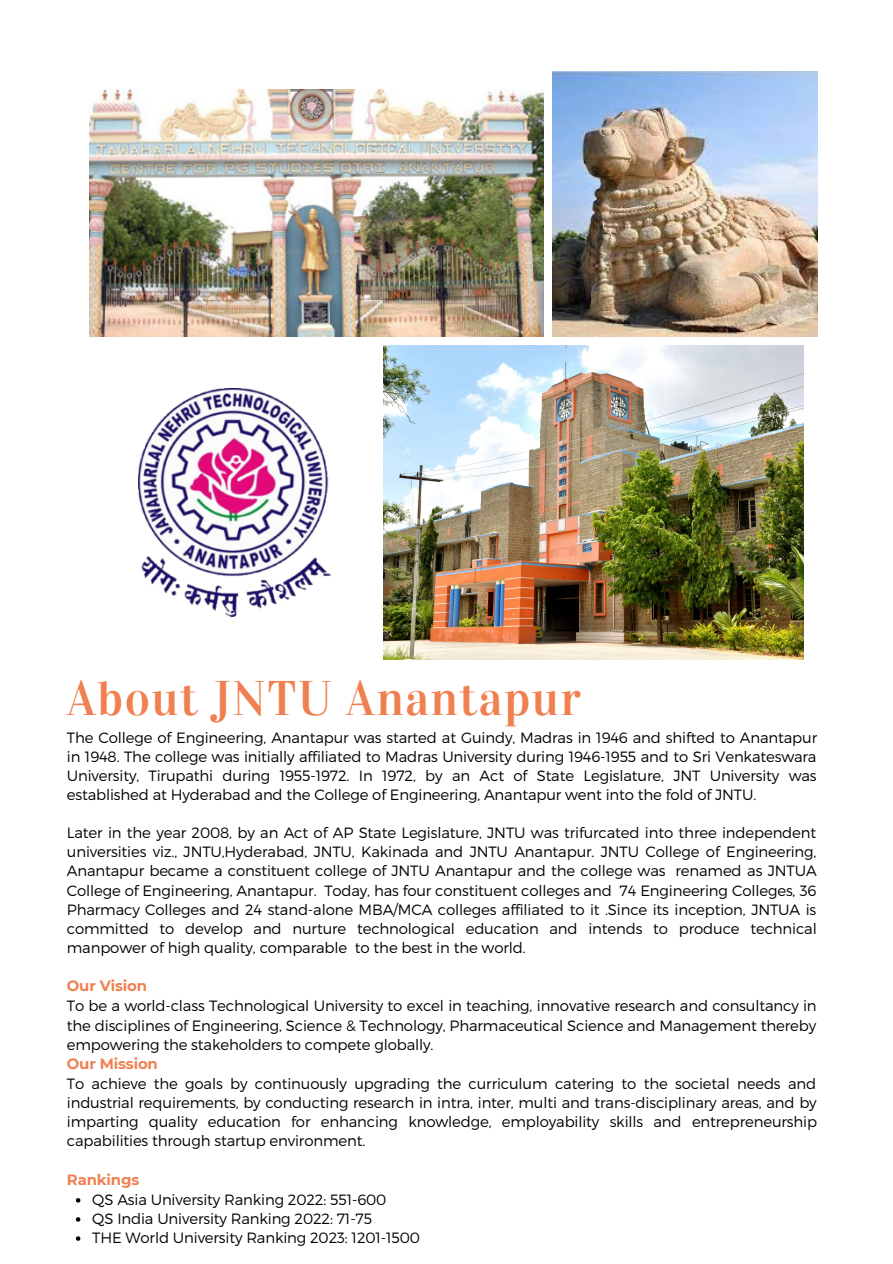
<style>
.page{position:relative;width:893px;height:1264px;background:#fff}
.page>*{position:absolute;margin:0;border:0;box-sizing:border-box;transform-origin:0 0}
.t1{font:48.45px "Vidaloka";letter-spacing:.03em;color:#f08050}
.t2{font:300 14.85px/19px "Montserrat";letter-spacing:-.01em;color:#000;text-align:justify}
.t3{font:700 14.85px "Montserrat";letter-spacing:-.01em;color:#f08050}
</style>
<div class="page">
<img style="left:89px;top:89px;width:454px;height:248px">
<img style="left:384px;top:346px;width:419px;height:313px">
<img style="left:139px;top:388px;width:191px;height:228px">
<img style="left:552px;top:71px;width:265px;height:266px">
<svg style="left:76px;top:1198px;width:4px;height:4px"></svg>
<svg style="left:76px;top:1217px;width:4px;height:4px"></svg>
<svg style="left:76px;top:1236px;width:4px;height:4px"></svg>
<p class="t1" style="left:67px;top:669px;width:515px">About JNTU Anantapur</p>
<p class="t2" style="left:67px;top:727px;width:751px">The College of Engineering, Anantapur was started at Guindy, Madras in 1946 and shifted to Anantapur in 1948. The college was initially affiliated to Madras University during 1946-1955 and to Sri Venkateswara University, Tirupathi during 1955-1972. In 1972, by an Act of State Legislature, JNT University was established at Hyderabad and the College of Engineering, Anantapur went into the fold of JNTU.</p>
<p class="t2" style="left:67px;top:822px;width:751px">Later in the year 2008, by an Act of AP State Legislature, JNTU was trifurcated into three independent universities viz., JNTU,Hyderabad, JNTU, Kakinada and JNTU Anantapur. JNTU College of Engineering, Anantapur became a constituent college of JNTU Anantapur and the college was renamed as JNTUA College of Engineering, Anantapur. Today, has four constituent colleges and 74 Engineering Colleges, 36<br>Pharmacy Colleges and 24 stand-alone MBA/MCA colleges affiliated to it .Since its inception, JNTUA is committed to develop and nurture technological education and intends to produce technical manpower of high quality, comparable to the best in the world.</p>
<p class="t3" style="left:67px;top:976px;width:82px">Our Vision</p>
<p class="t2" style="left:67px;top:995px;width:751px">To be a world-class Technological University to excel in teaching, innovative research and consultancy in the disciplines of Engineering, Science &amp; Technology, Pharmaceutical Science and Management thereby empowering the stakeholders to compete globally.</p>
<p class="t3" style="left:67px;top:1054px;width:93px">Our Mission</p>
<p class="t2" style="left:67px;top:1073px;width:751px">To achieve the goals by continuously upgrading the curriculum catering to the societal needs and industrial requirements, by conducting research in intra, inter, multi and trans-disciplinary areas, and by imparting quality education for enhancing knowledge, employability skills and entrepreneurship capabilities through startup environment.</p>
<p class="t3" style="left:67px;top:1170px;width:74px">Rankings</p>
<p class="t2" style="left:92px;top:1189px;width:296px">QS Asia University Ranking 2022: 551-600</p>
<p class="t2" style="left:92px;top:1208px;width:281px">QS India University Ranking 2022: 71-75</p>
<p class="t2" style="left:92px;top:1227px;width:329px">THE World University Ranking 2023: 1201-1500</p>
</div>
